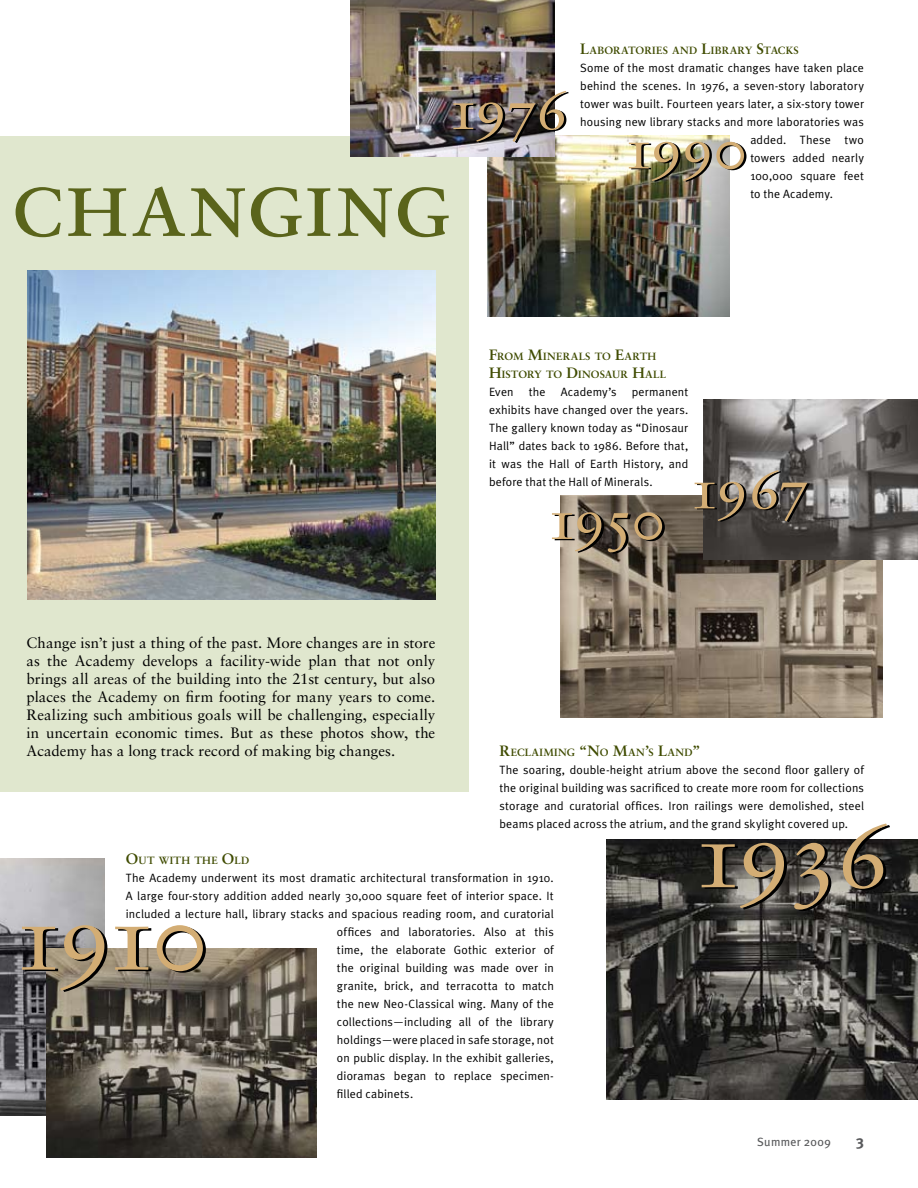
<style>
.page{position:relative;width:918px;height:1188px;background:#fff}
.page>*{position:absolute;margin:0;border:0;box-sizing:border-box;transform-origin:0 0}
.t1{font:97.5px "Sabon Roman SC";letter-spacing:-.005em;color:#5a641b}
.t2{font:15px/18px "Sabon";color:#000;text-align:justify}
.t3{font:700 15px "Meta Plus";color:#58595b}
.t4{font:12px/18px "Meta Plus Normal";letter-spacing:.015em;color:#000;text-align:justify}
.t5{font:12px "Meta Plus";letter-spacing:.02em;color:#58595b}
.t6{font:700 10.5px/18px "Sabon";letter-spacing:.02em;color:#3f4b00}
.t7{font:10.5px "Sabon Bold Os F";letter-spacing:.035em;color:#3f4b00}
.s1{font-size:15px}
</style>
<div class="page">
<div style="left:0;top:137px;width:469px;height:655px;background:#e0e7ce"></div>
<img style="left:0;top:858px;width:105px;height:258px">
<img style="left:27px;top:270px;width:408px;height:329px">
<img style="left:47px;top:949px;width:270px;height:209px">
<img style="left:607px;top:840px;width:311px;height:260px">
<img style="left:560px;top:495px;width:323px;height:222px">
<img style="left:704px;top:399px;width:214px;height:160px">
<img style="left:488px;top:135px;width:242px;height:181px">
<img style="left:351px;top:0;width:204px;height:156px">
<svg style="left:22px;top:925px;width:184px;height:67px;background:#988b78"></svg>
<svg style="left:695px;top:470px;width:115px;height:52px;background:#71675c"></svg>
<svg style="left:702px;top:824px;width:188px;height:87px"></svg>
<img style="left:453px;top:91px;width:116px;height:52px">
<img style="left:629px;top:142px;width:117px;height:40px">
<svg style="left:552px;top:512px;width:113px;height:42px;background:#867762"></svg>
<h1 class="t1" style="left:11px;top:144px;width:442px">changing</h1>
<p class="t6" style="left:580px;top:41px;width:219px"><span class="s1">L</span>ABORATORIES AND <span class="s1">L</span>IBRARY <span class="s1">S</span>TACKS</p>
<p class="t4" style="left:580px;top:59px;width:285px">Some of the most dramatic changes have taken place</p>
<p class="t4" style="left:580px;top:77px;width:285px">behind the scenes. In 1976, a seven-story laboratory</p>
<p class="t4" style="left:580px;top:95px;width:285px">tower was built. Fourteen years later, a six-story tower</p>
<p class="t4" style="left:580px;top:113px;width:285px">housing new library stacks and more laboratories was</p>
<p class="t4" style="left:750px;top:131px;width:115px">added. These two</p>
<p class="t4" style="left:750px;top:149px;width:115px">towers added nearly</p>
<p class="t4" style="left:750px;top:167px;width:115px">100,000 square feet</p>
<p class="t4" style="left:750px;top:185px;width:84px">to the Academy.</p>
<p class="t6" style="left:489px;top:347px;width:179px"><span class="s1">F</span>ROM <span class="s1">M</span>INERALS TO <span class="s1">E</span>ARTH<br><span class="s1">H</span>ISTORY TO <span class="s1">D</span>INOSAUR <span class="s1">H</span>ALL</p>
<p class="t4" style="left:489px;top:383px;width:26px">Even</p>
<p class="t4" style="left:529px;top:383px;width:18px">the</p>
<p class="t4" style="left:561px;top:383px;width:57px">Academy’s</p>
<p class="t4" style="left:489px;top:383px;width:201px;text-indent:143px">permanent exhibits have changed over the years.<br>The gallery known today as “Dinosaur Hall” dates back to 1986. Before that, it was the Hall of Earth History, and before that the Hall of Minerals.</p>
<p class="t2" style="left:26px;top:634px;width:410px">Change isn’t just a thing of the past. More changes are in store as the Academy develops a facility-wide plan that not only brings all areas of the building into the 21st century, but also places the Academy on firm footing for many years to come.<br>Realizing such ambitious goals will be challenging, especially in uncertain economic times. But as these photos show, the Academy has a long track record of making big changes.</p>
<p class="t7" style="left:500px;top:746px;width:203px"><span class="s1">R</span>ECLAIMING <span class="s1">“N</span>O <span class="s1">M</span>AN<span class="s1">’</span>S <span class="s1">L</span>AND<span class="s1">”</span></p>
<p class="t4" style="left:500px;top:761px;width:366px">The soaring, double-height atrium above the second floor gallery of the original building was sacrificed to create more room for collections storage and curatorial offices. Iron railings were demolished, steel beams placed across the atrium, and the grand skylight covered up.</p>
<p class="t6" style="left:126px;top:851px;width:125px"><span class="s1">O</span>UT WITH THE <span class="s1">O</span>LD</p>
<p class="t4" style="left:126px;top:869px;width:429px">The Academy underwent its most dramatic architectural transformation in 1910.</p>
<p class="t4" style="left:126px;top:887px;width:429px">A large four-story addition added nearly 30,000 square feet of interior space. It</p>
<p class="t4" style="left:126px;top:905px;width:429px">included a lecture hall, library stacks and spacious reading room, and curatorial</p>
<p class="t4" style="left:337px;top:923px;width:218px">offices and laboratories. Also at this</p>
<p class="t4" style="left:337px;top:941px;width:218px">time, the elaborate Gothic exterior of</p>
<p class="t4" style="left:337px;top:959px;width:218px">the original building was made over in</p>
<p class="t4" style="left:337px;top:977px;width:218px">granite, brick, and terracotta to match</p>
<p class="t4" style="left:337px;top:995px;width:218px">the new Neo-Classical wing. Many of the</p>
<p class="t4" style="left:337px;top:1013px;width:218px">collections—including all of the library</p>
<p class="t4" style="left:337px;top:1031px;width:218px">holdings—were placed in safe storage, not</p>
<p class="t4" style="left:337px;top:1049px;width:218px">on public display. In the exhibit galleries,</p>
<p class="t4" style="left:337px;top:1067px;width:218px">dioramas began to replace specimen-</p>
<p class="t4" style="left:337px;top:1085px;width:78px">filled cabinets.</p>
<p class="t5" style="left:757px;top:1135px;width:75px">Summer 2009</p>
<p class="t3" style="left:856px;top:1132px;width:9px">3</p>
</div>
